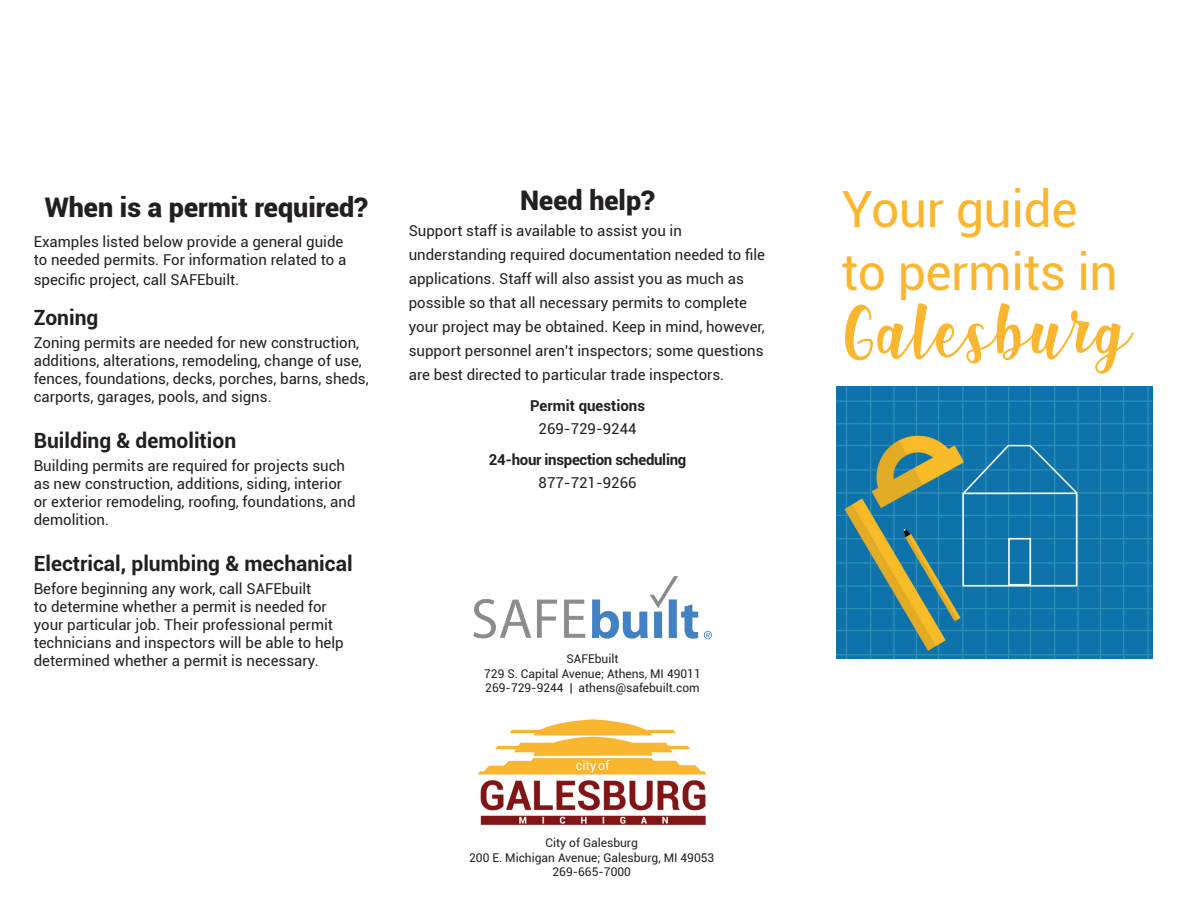
<style>
.page{position:relative;width:1188px;height:918px;background:#fff}
.page>*{position:absolute;margin:0;border:0;box-sizing:border-box;transform-origin:0 0}
.t1{font:66.6px "Shink";color:#fab62f}
.t2{font:49.95px/62.4px "Roboto";letter-spacing:-.01em;color:#fab62f}
.t3{font:900 27px "Roboto";color:#231f20}
.t4{font:700 21px "Roboto";color:#231f20}
.t5{font:15px/18px "Roboto";color:#231f20}
.t6{font:700 15px "Roboto";letter-spacing:-.02em;color:#231f20}
.t7{font:700 15px "Roboto";color:#231f20}
.t8{font:12px/14.4px "Roboto";color:#231f20;text-align:center}
</style>
<div class="page">
<img style="left:837px;top:386px;width:315px;height:273px">
<img style="left:473px;top:576px;width:239px;height:64px">
<img style="left:478px;top:719px;width:229px;height:106px">
<h3 class="t3" style="left:45px;top:188px;width:325px">When is a permit required?</h3>
<p class="t5" style="left:34px;top:232px;width:314px">Examples listed below provide a general guide to needed permits. For information related to a</p>
<p class="t5" style="left:34px;top:270px;width:207px">specific project, call SAFEbuilt.</p>
<h3 class="t4" style="left:34px;top:303px;width:66px">Zoning</h3>
<p class="t5" style="left:34px;top:333px;width:337px">Zoning permits are needed for new construction, additions, alterations, remodeling, change of use, fences, foundations, decks, porches, barns, sheds, carports, garages, pools, and signs.</p>
<h3 class="t4" style="left:34px;top:426px;width:204px">Building &amp; demolition</h3>
<p class="t5" style="left:34px;top:456px;width:323px">Building permits are required for projects such as new construction, additions, siding, interior or exterior remodeling, roofing, foundations, and demolition.</p>
<h3 class="t4" style="left:34px;top:549px;width:320px">Electrical, plumbing &amp; mechanical</h3>
<p class="t5" style="left:34px;top:579px;width:311px">Before beginning any work, call SAFEbuilt<br>to determine whether a permit is needed for your particular job. Their professional permit technicians and inspectors will be able to help determined whether a permit is necessary.</p>
<h3 class="t3" style="left:520px;top:182px;width:136px">Need help?</h3>
<p class="t5" style="left:409px;top:218px;width:358px;line-height:24px">Support staff is available to assist you in understanding required documentation needed to file applications. Staff will also assist you as much as possible so that all necessary permits to complete your project may be obtained. Keep in mind, however, support personnel aren’t inspectors; some questions are best directed to particular trade inspectors.</p>
<p class="t7" style="left:530px;top:395px;width:116px">Permit questions</p>
<p class="t5" style="left:539px;top:419px;width:99px">269-729-9244</p>
<p class="t6" style="left:489px;top:449px;width:199px">24-hour inspection scheduling</p>
<p class="t5" style="left:539px;top:473px;width:99px">877-721-9266</p>
<p class="t8" style="left:484px;top:651px;width:218px">SAFEbuilt<br>729 S. Capital Avenue; Athens, MI 49011<br>269-729-9244 | athens@safebuilt.com</p>
<p class="t8" style="left:469px;top:835px;width:247px">City of Galesburg<br>200 E. Michigan Avenue; Galesburg, MI 49053<br>269-665-7000</p>
<h2 class="t2" style="left:842px;top:176px;width:278px">Your guide to permits in</h2>
<h1 class="t1" style="left:842px;top:293px;width:292px">Galesburg</h1>
</div>
